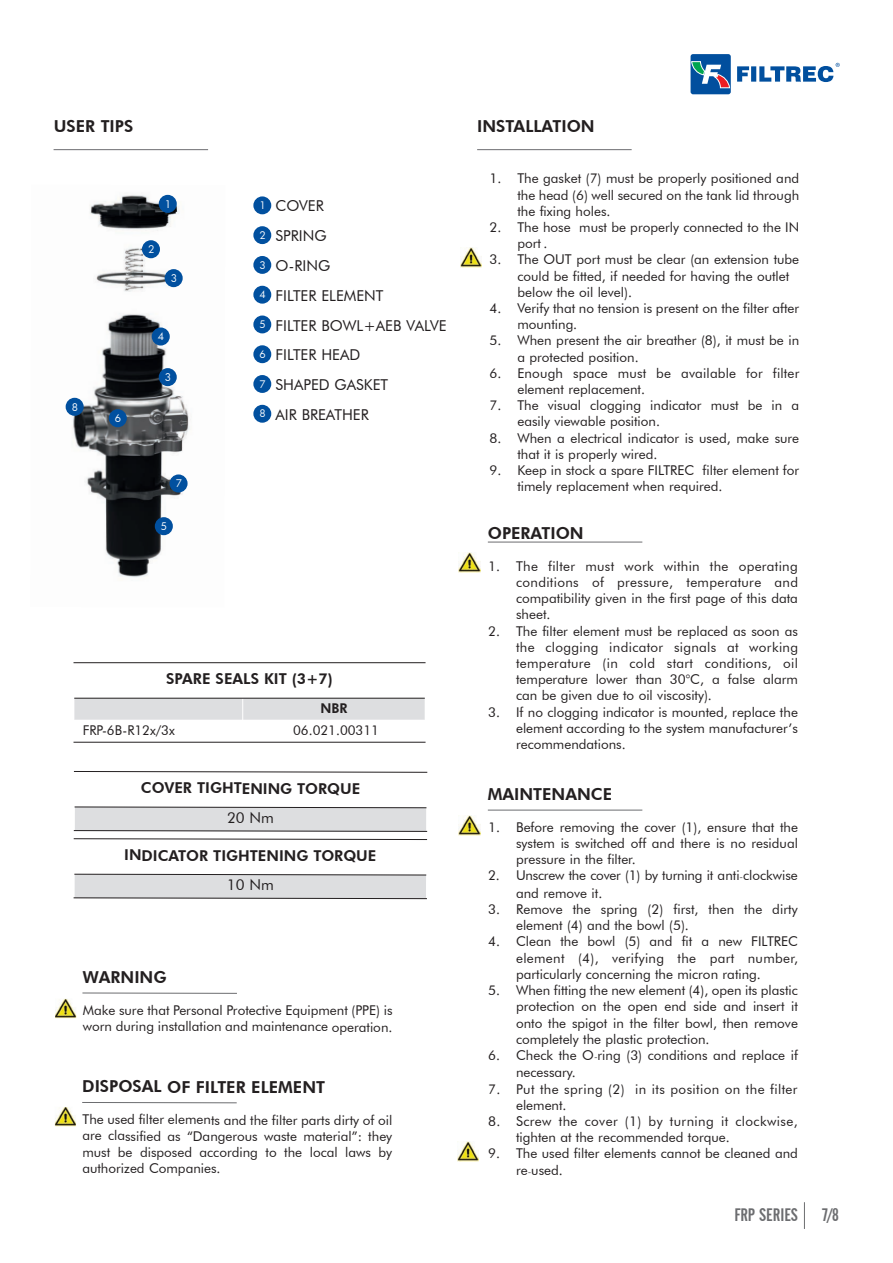
<style>
.page{position:relative;width:893px;height:1263px;background:#fff}
.page>*{position:absolute;margin:0;border:0;box-sizing:border-box;transform-origin:0 0}
.t1{font:18px "Alternate Gothic No 2 BT";color:#6c6d70}
.t2{font:800 16.5px "Futura BT";color:#231f20}
.t3{font:15px/29.7px "Futura BT";color:#231f20}
.t4{font:800 15px "Futura BT";letter-spacing:-.005em;color:#231f20}
.t5{font:13.5px/16.2px "Futura BT";color:#231f20}
.t6{font:13.5px/16.2px "Futura BT";letter-spacing:.03em;color:#231f20}
.t7{font:13.5px/17.4px "Futura BT";letter-spacing:-.02em;color:#231f20}
.t8{font:800 13.5px "Futura BT";color:#231f20}
.t9{font:10.2px "Futura";color:#fff}
.s1{font-family:"Adobe Arabic"}
</style>
<div class="page">
<svg style="left:804px;top:1202px;width:1px;height:27px"></svg>
<hr style="left:54px;top:149px;width:154px;height:1px;background:#6c6d70">
<hr style="left:477px;top:149px;width:155px;height:1px;background:#6c6d70">
<img style="left:65px;top:194px;width:125px;height:384px">
<div style="left:253px;top:196px;width:18px;height:18px;background:#01509f;border-radius:50%"></div>
<div style="left:253px;top:226px;width:18px;height:18px;background:#01509f;border-radius:50%"></div>
<div style="left:253px;top:256px;width:18px;height:18px;background:#01509f;border-radius:50%"></div>
<div style="left:253px;top:286px;width:18px;height:18px;background:#01509f;border-radius:50%"></div>
<div style="left:253px;top:315px;width:18px;height:18px;background:#01509f;border-radius:50%"></div>
<div style="left:253px;top:345px;width:18px;height:18px;background:#01509f;border-radius:50%"></div>
<div style="left:253px;top:375px;width:18px;height:18px;background:#01509f;border-radius:50%"></div>
<div style="left:253px;top:405px;width:18px;height:18px;background:#01509f;border-radius:50%"></div>
<hr style="left:488px;top:542px;width:154px;height:1px;background:#6c6d70">
<hr style="left:82px;top:992px;width:155px;height:2px;background:#6c6d70">
<hr style="left:82px;top:1102px;width:155px;height:1px;background:#6c6d70">
<hr style="left:488px;top:810px;width:154px;height:1px;background:#6c6d70">
<svg style="left:73px;top:771px;width:355px;height:61px"></svg>
<svg style="left:73px;top:838px;width:355px;height:61px"></svg>
<img style="left:460px;top:248px;width:21px;height:20px">
<svg style="left:458px;top:552px;width:23px;height:21px"></svg>
<img style="left:459px;top:553px;width:21px;height:19px">
<svg style="left:458px;top:824px;width:23px;height:12px"></svg>
<img style="left:459px;top:815px;width:21px;height:20px">
<svg style="left:457px;top:1161px;width:22px;height:1px"></svg>
<img style="left:457px;top:1141px;width:22px;height:20px">
<img style="left:55px;top:999px;width:21px;height:19px">
<svg style="left:54px;top:1124px;width:22px;height:3px"></svg>
<img style="left:55px;top:1107px;width:21px;height:19px">
<svg style="left:691px;top:54px;width:40px;height:40px;background:#396fa4"></svg>
<svg style="left:737px;top:63px;width:103px;height:19px"></svg>
<div style="left:159px;top:195px;width:18px;height:18px;background:#01509f;border-radius:50%"></div>
<div style="left:142px;top:240px;width:18px;height:18px;background:#01509f;border-radius:50%"></div>
<div style="left:165px;top:269px;width:18px;height:18px;background:#01509f;border-radius:50%"></div>
<div style="left:159px;top:368px;width:18px;height:18px;background:#01509f;border-radius:50%"></div>
<div style="left:152px;top:327px;width:18px;height:19px;background:#01509f;border-radius:50%"></div>
<div style="left:155px;top:517px;width:18px;height:18px;background:#01509f;border-radius:50%"></div>
<div style="left:109px;top:409px;width:18px;height:18px;background:#01509f;border-radius:50%"></div>
<div style="left:170px;top:474px;width:18px;height:18px;background:#01509f;border-radius:50%"></div>
<div style="left:66px;top:398px;width:18px;height:18px;background:#01509f;border-radius:50%"></div>
<div style="left:74px;top:698px;width:168px;height:22px;background:#dddee0"></div>
<div style="left:243px;top:698px;width:182px;height:22px;background:#dddee0"></div>
<hr style="left:74px;top:663px;width:1px;height:79px;background:#fff">
<hr style="left:74px;top:662px;width:352px;height:1px;background:#231f20">
<hr style="left:74px;top:698px;width:351px;height:1px;background:#231f20">
<hr style="left:74px;top:742px;width:352px;height:1px;background:#231f20">
<p class="t2" style="left:54px;top:116px;width:81px">USER TIPS</p>
<p class="t2" style="left:477px;top:116px;width:119px">INSTALLATION</p>
<p class="t9" style="left:72px;top:400px;width:8px">8</p>
<p class="t9" style="left:115px;top:411px;width:8px">6</p>
<p class="t9" style="left:165px;top:197px;width:8px">1</p>
<p class="t9" style="left:148px;top:242px;width:8px">2</p>
<p class="t9" style="left:171px;top:271px;width:8px">3</p>
<p class="t9" style="left:158px;top:330px;width:8px">4</p>
<p class="t9" style="left:165px;top:370px;width:8px">3</p>
<p class="t9" style="left:176px;top:477px;width:8px">7</p>
<p class="t9" style="left:161px;top:519px;width:8px">5</p>
<p class="t3" style="left:259px;top:191px;width:189px"><sup>1</sup> COVER<br><sup>2</sup> SPRING<br><sup>3</sup> O-RING<br><sup>4</sup> FILTER ELEMENT<br><sup>5</sup> FILTER BOWL+AEB VALVE<br><sup>6</sup> FILTER HEAD<br><sup>7</sup> SHAPED GASKET<br><sup>8</sup> AIR BREATHER</p>
<p class="t4" style="left:166px;top:670px;width:168px">SPARE SEALS KIT (3+7)</p>
<p class="t8" style="left:320px;top:700px;width:28px">NBR</p>
<p class="t5" style="left:83px;top:722px;width:94px">FRP-6B-R12x/3x</p>
<p class="t5" style="left:293px;top:722px;width:87px">06.021.00311</p>
<p class="t4" style="left:141px;top:779px;width:221px">COVER TIGHTENING TORQUE</p>
<p class="t3" style="left:227px;top:803px;width:48px">20 Nm</p>
<p class="t4" style="left:124px;top:846px;width:254px">INDICATOR TIGHTENING TORQUE</p>
<p class="t3" style="left:227px;top:870px;width:48px">10 Nm</p>
<p class="t2" style="left:83px;top:967px;width:86px">WARNING</p>
<p class="t5" style="left:83px;top:1002px;width:311px">Make sure that Personal Protective Equipment (PPE) is worn during installation and maintenance operation.</p>
<p class="t2" style="left:82px;top:1077px;width:244px">DISPOSAL OF FILTER ELEMENT</p>
<p class="t5" style="left:82px;top:1112px;width:311px;text-align:justify">The used filter elements and the filter parts dirty of oil are classified as “Dangerous waste material”: they must be disposed according to the local laws by authorized Companies.</p>
<p class="t5" style="left:517px;top:170px;width:283px;text-align:justify;text-indent:-28px">1. The gasket (7) must be properly positioned and the head (6) well secured on the tank lid through the fixing holes.</p>
<p class="t5" style="left:517px;top:219px;width:283px;text-indent:-28px">2. The hose must be properly connected to the IN port .</p>
<p class="t5" style="left:517px;top:251px;width:283px;text-indent:-28px">3. The OUT port must be clear (an extension tube could be fitted, if needed for having the outlet below the oil level).</p>
<p class="t5" style="left:517px;top:300px;width:283px;text-indent:-28px">4. Verify that no tension is present on the filter after mounting.</p>
<p class="t5" style="left:517px;top:332px;width:283px;text-indent:-28px">5. When present the air breather (8), it must be in a protected position.</p>
<p class="t5" style="left:517px;top:365px;width:283px;text-indent:-28px">6. Enough space must be available for filter element replacement.</p>
<p class="t5" style="left:517px;top:397px;width:283px;text-indent:-28px">7. The visual clogging indicator must be in a easily viewable position.</p>
<p class="t5" style="left:517px;top:430px;width:283px;text-indent:-28px">8. When a electrical indicator is used, make sure that it is properly wired.</p>
<p class="t5" style="left:517px;top:462px;width:283px;text-indent:-28px">9. Keep in stock a spare FILTREC filter element for timely replacement when required.</p>
<p class="t2" style="left:488px;top:523px;width:97px">OPERATION</p>
<p class="t5" style="left:516px;top:558px;width:284px;text-align:justify;text-indent:-28px">1. The filter must work within the operating conditions of pressure, temperature and compatibility given in the first page of this data sheet.</p>
<p class="t5" style="left:516px;top:622px;width:284px;text-align:justify;text-indent:-28px">2. The filter element must be replaced as soon as the clogging indicator signals at working temperature (in cold start conditions, oil temperature lower than 30°C, a false alarm can be given due to oil viscosity).</p>
<p class="t5" style="left:516px;top:703px;width:283px;text-align:justify;text-indent:-28px">3. If no clogging indicator is mounted, replace the element according to the system manufacturer’s recommendations.</p>
<p class="t2" style="left:488px;top:784px;width:126px">MAINTENANCE</p>
<p class="t5" style="left:516px;top:819px;width:283px;text-align:justify;text-indent:-28px">1. Before removing the cover (1), ensure that the system is switched off and there is no residual pressure in the filter.</p>
<p class="t7" style="left:516px;top:867px;width:283px;text-indent:-28px">2. Unscrew the cover (1) by turning it anti<span class="s1">‐</span>clockwise and remove it.</p>
<p class="t5" style="left:516px;top:901px;width:283px;text-indent:-28px">3. Remove the spring (2) first, then the dirty element (4) and the bowl (5).</p>
<p class="t5" style="left:516px;top:933px;width:283px;text-align:justify;text-indent:-28px">4. Clean the bowl (5) and fit a new FILTREC element (4), verifying the part number, particularly concerning the micron rating.</p>
<p class="t5" style="left:516px;top:982px;width:283px;text-align:justify;text-indent:-28px">5. When fitting the new element (4), open its plastic protection on the open end side and insert it onto the spigot in the filter bowl, then remove completely the plastic protection.</p>
<p class="t5" style="left:516px;top:1046px;width:283px;line-height:17.4px;text-indent:-28px">6. Check the O<span class="s1">‐</span>ring (3) conditions and replace if necessary.</p>
<p class="t6" style="left:516px;top:1080px;width:283px;text-indent:-28px">7. Put the spring (2) in its position on the filter element.</p>
<p class="t6" style="left:516px;top:1113px;width:283px;text-indent:-28px">8. Screw the cover (1) by turning it clockwise, tighten at the recommended torque.</p>
<p class="t5" style="left:516px;top:1145px;width:283px;text-indent:-28px">9. The used filter elements cannot be cleaned and re<span class="s1">‐</span>used.</p>
<h1 class="t1" style="left:734px;top:1205px;width:65px">FRP SERIES</h1>
<h1 class="t1" style="left:822px;top:1205px;width:18px">7/8</h1>
</div>
